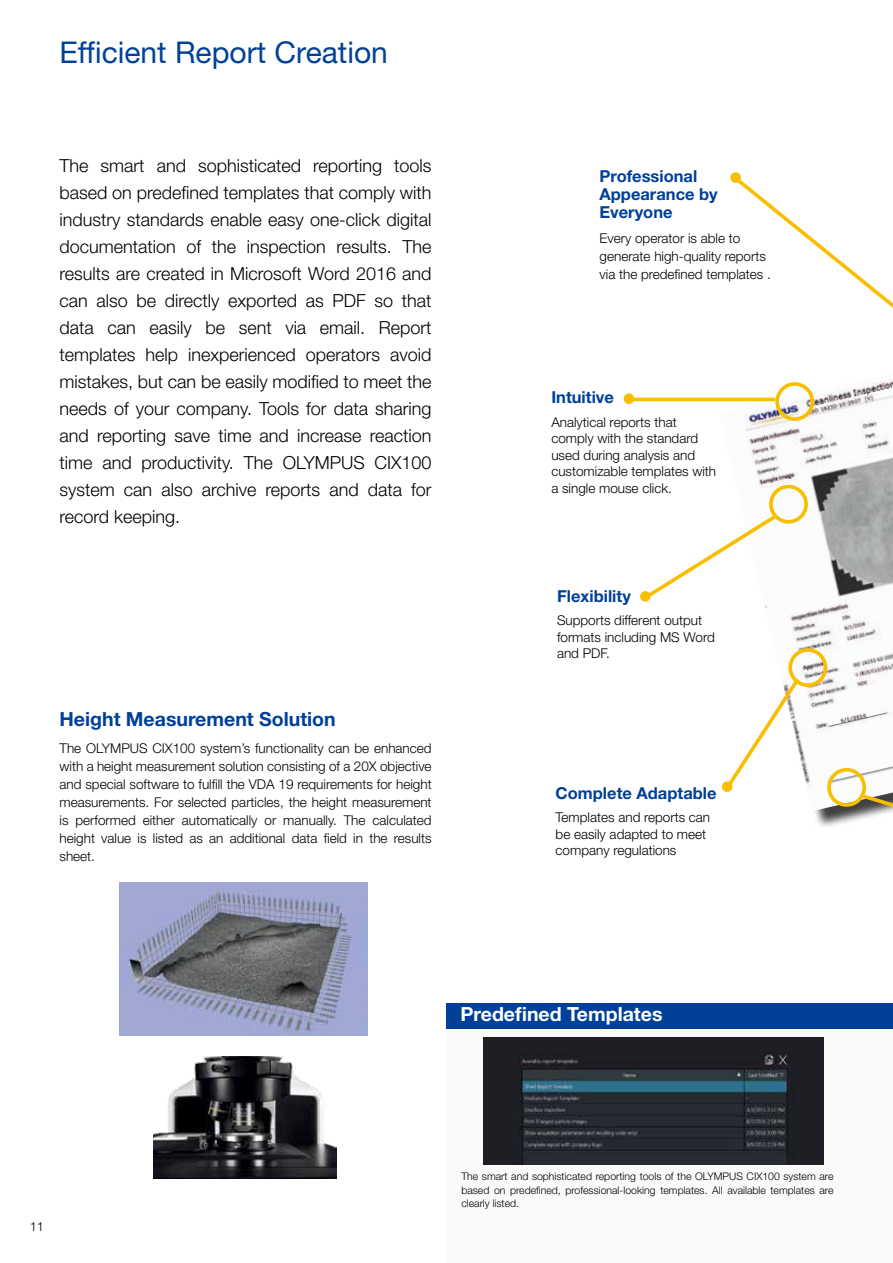
<style>
.page{position:relative;width:893px;height:1263px;background:#fff}
.page>*{position:absolute;margin:0;border:0;box-sizing:border-box;transform-origin:0 0}
.t1{font:30px "Helvetica Neue LT Std";color:#004098}
.t2{font:700 19.5px "Helvetica Neue LT Std";color:#004098}
.t3{font:700 19.5px "Helvetica Neue LT Std";color:#fff}
.t4{font:300 18px/27px "Helvetica Neue LT Std";color:#000;text-align:justify}
.t5{font:700 16.5px/18px "Helvetica Neue LT Std";color:#004098}
.t6{font:300 13.5px/16.5px "Helvetica Neue LT Std";color:#000}
.t7{font:300 12.75px "Helvetica Neue LT Std";color:#000}
.t8{font:300 10.5px/13.5px "Helvetica Neue LT Std";color:#000;text-align:justify}
</style>
<div class="page">
<div style="left:722px;top:352px;width:171px;height:477px;background:#000;opacity:.75"></div>
<img style="left:720px;top:373px;width:173px;height:438px">
<div style="left:446px;top:1016px;width:447px;height:247px;background:#fafafa"></div>
<div style="left:446px;top:1003px;width:447px;height:25px;background:#004098"></div>
<img style="left:484px;top:1037px;width:340px;height:128px">
<svg style="left:649px;top:511px;width:132px;height:89px"></svg>
<div style="left:769px;top:485px;width:39px;height:39px;border:4px solid #fabe00;border-radius:50%"></div>
<div style="left:640px;top:591px;width:11px;height:11px;background:#fabe00;border-radius:50%"></div>
<svg style="left:730px;top:173px;width:163px;height:189px"></svg>
<div style="left:730px;top:172px;width:11px;height:11px;background:#fabe00;border-radius:50%"></div>
<div style="left:775px;top:382px;width:39px;height:39px;border:4px solid #fabe00;border-radius:50%"></div>
<div style="left:624px;top:393px;width:10px;height:11px;background:#fabe00;border-radius:50%"></div>
<hr style="left:631px;top:398px;width:144px;height:3px;background:#fabe00">
<div style="left:788px;top:648px;width:39px;height:39px;border:4px solid #fabe00;border-radius:50%"></div>
<svg style="left:724px;top:674px;width:79px;height:117px"></svg>
<div style="left:722px;top:781px;width:10px;height:11px;background:#fabe00;border-radius:50%"></div>
<div style="left:827px;top:768px;width:39px;height:39px;border:4px solid #fabe00;border-radius:50%"></div>
<svg style="left:856px;top:791px;width:37px;height:38px"></svg>
<img style="left:119px;top:882px;width:248px;height:153px">
<img style="left:153px;top:1057px;width:183px;height:122px">
<h1 class="t1" style="left:60px;top:35px;width:330px">Efficient Report Creation</h1>
<p class="t4" style="left:60px;top:152px;width:374px">The smart and sophisticated reporting tools based on predefined templates that comply with industry standards enable easy one-click digital documentation of the inspection results. The results are created in Microsoft Word 2016 and can also be directly exported as PDF so that data can easily be sent via email. Report templates help inexperienced operators avoid mistakes, but can be easily modified to meet the needs of your company. Tools for data sharing and reporting save time and increase reaction time and productivity. The OLYMPUS CIX100 system can also archive reports and data for record keeping.</p>
<h2 class="t2" style="left:60px;top:707px;width:278px">Height Measurement Solution</h2>
<p class="t6" style="left:60px;top:739px;width:374px;line-height:18px;text-align:justify">The OLYMPUS CIX100 system’s functionality can be enhanced with a height measurement solution consisting of a 20X objective and special software to fulfill the VDA 19 requirements for height measurements. For selected particles, the height measurement is performed either automatically or manually. The calculated height value is listed as an additional data field in the results sheet.</p>
<p class="t5" style="left:600px;top:166px;width:120px">Professional<br>Appearance by<br>Everyone</p>
<p class="t6" style="left:600px;top:229px;width:173px;line-height:18px">Every operator is able to generate high-quality reports via the predefined templates .</p>
<p class="t5" style="left:551px;top:388px;width:64px">Intuitive</p>
<p class="t6" style="left:551px;top:414px;width:166px">Analytical reports that comply with the standard used during analysis and customizable templates with a single mouse click.</p>
<p class="t5" style="left:557px;top:586px;width:75px">Flexibility</p>
<p class="t6" style="left:557px;top:612px;width:159px">Supports different output formats including MS Word and PDF.</p>
<p class="t5" style="left:556px;top:783px;width:162px">Complete Adaptable</p>
<p class="t6" style="left:556px;top:809px;width:156px">Templates and reports can be easily adapted to meet company regulations</p>
<h2 class="t3" style="left:461px;top:1002px;width:203px">Predefined Templates</h2>
<p class="t7" style="left:30px;top:1219px;width:16px">11</p>
<p class="t8" style="left:461px;top:1169px;width:374px">The smart and sophisticated reporting tools of the OLYMPUS CIX100 system are based on predefined, professional-looking templates. All available templates are clearly listed.</p>
</div>
